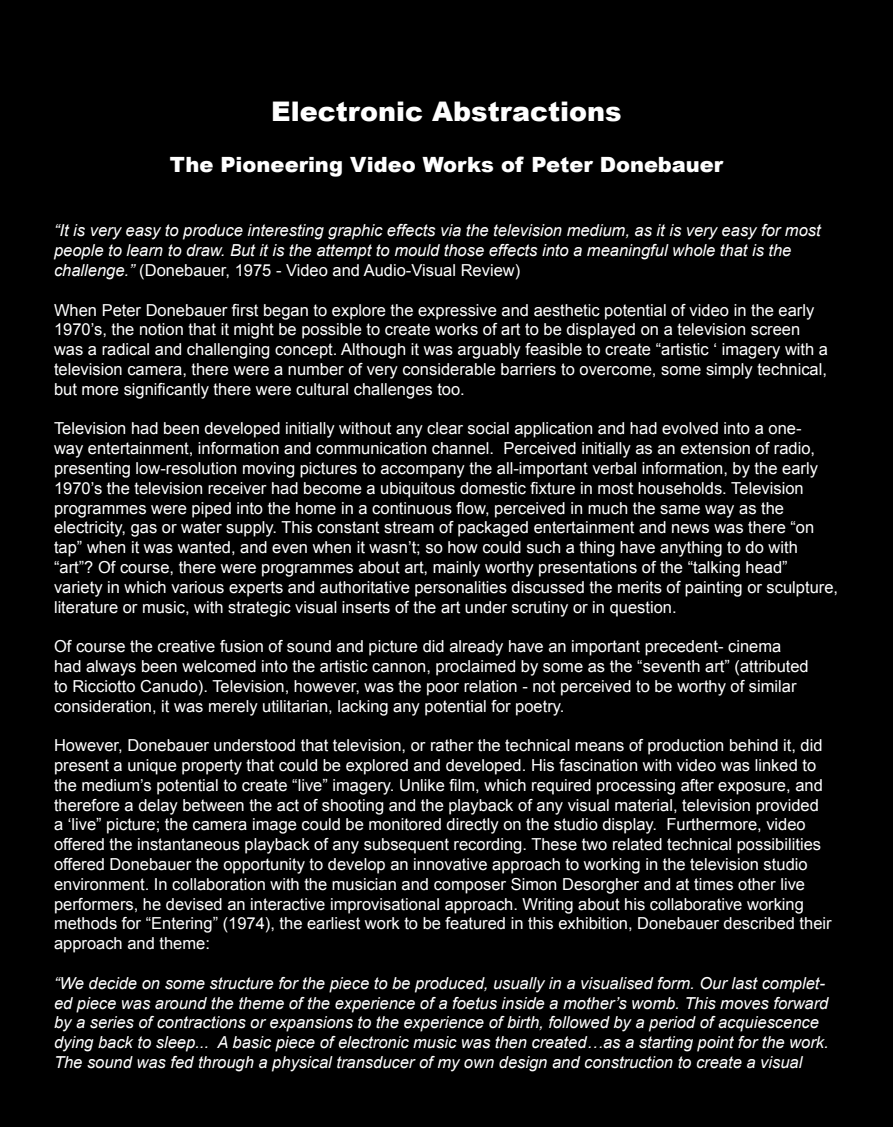
<style>
.page{position:relative;width:893px;height:1127px;background:#000}
.page>*{position:absolute;margin:0;border:0;box-sizing:border-box;transform-origin:0 0}
.t1{font:900 27px "Arial";color:#fff}
.t2{font:900 21px "Arial";color:#fff}
.t3{font:16.5px/19.8px "Arial";color:#fff}
.t4{font:italic 16.5px/19.8px "Arial";color:#fff}
.s1{font-style:normal}
</style>
<div class="page">
<h1 class="t1" style="left:271px;top:92px;width:352px">Electronic Abstractions</h1>
<p class="t2" style="left:170px;top:149px;width:555px">The Pioneering Video Works of Peter Donebauer</p>
<p class="t4" style="left:54px;top:221px;width:768px">“It is very easy to produce interesting graphic effects via the television medium, as it is very easy for most people to learn to draw. But it is the attempt to mould those effects into a meaningful whole that is the challenge.” <span class="s1">(Donebauer, 1975 - Video and Audio-Visual Review)</span></p>
<p class="t3" style="left:54px;top:300px;width:776px">When Peter Donebauer first began to explore the expressive and aesthetic potential of video in the early 1970’s, the notion that it might be possible to create works of art to be displayed on a television screen was a radical and challenging concept. Although it was arguably feasible to create “artistic ‘ imagery with a television camera, there were a number of very considerable barriers to overcome, some simply technical, but more significantly there were cultural challenges too.</p>
<p class="t3" style="left:54px;top:419px;width:786px">Television had been developed initially without any clear social application and had evolved into a one-<br>way entertainment, information and communication channel. Perceived initially as an extension of radio, presenting low-resolution moving pictures to accompany the all-important verbal information, by the early 1970’s the television receiver had become a ubiquitous domestic fixture in most households. Television programmes were piped into the home in a continuous flow, perceived in much the same way as the electricity, gas or water supply. This constant stream of packaged entertainment and news was there “on tap” when it was wanted, and even when it wasn’t; so how could such a thing have anything to do with “art”? Of course, there were programmes about art, mainly worthy presentations of the “talking head” variety in which various experts and authoritative personalities discussed the merits of painting or sculpture, literature or music, with strategic visual inserts of the art under scrutiny or in question.</p>
<p class="t3" style="left:54px;top:637px;width:756px">Of course the creative fusion of sound and picture did already have an important precedent- cinema had always been welcomed into the artistic cannon, proclaimed by some as the “seventh art” (attributed to Ricciotto Canudo). Television, however, was the poor relation - not perceived to be worthy of similar consideration, it was merely utilitarian, lacking any potential for poetry.</p>
<p class="t3" style="left:54px;top:736px;width:779px">However, Donebauer understood that television, or rather the technical means of production behind it, did present a unique property that could be explored and developed. His fascination with video was linked to the medium’s potential to create “live” imagery. Unlike film, which required processing after exposure, and therefore a delay between the act of shooting and the playback of any visual material, television provided a ‘live” picture; the camera image could be monitored directly on the studio display. Furthermore, video offered the instantaneous playback of any subsequent recording. These two related technical possibilities offered Donebauer the opportunity to develop an innovative approach to working in the television studio environment. In collaboration with the musician and composer Simon Desorgher and at times other live performers, he devised an interactive improvisational approach. Writing about his collaborative working methods for “Entering” (1974), the earliest work to be featured in this exhibition, Donebauer described their approach and theme:</p>
<p class="t4" style="left:54px;top:973px;width:776px">“We decide on some structure for the piece to be produced, usually in a visualised form. Our last complet&shy;ed piece was around the theme of the experience of a foetus inside a mother’s womb. This moves forward by a series of contractions or expansions to the experience of birth, followed by a period of acquiescence dying back to sleep... A basic piece of electronic music was then created…as a starting point for the work.<br>The sound was fed through a physical transducer of my own design and construction to create a visual</p>
</div>
